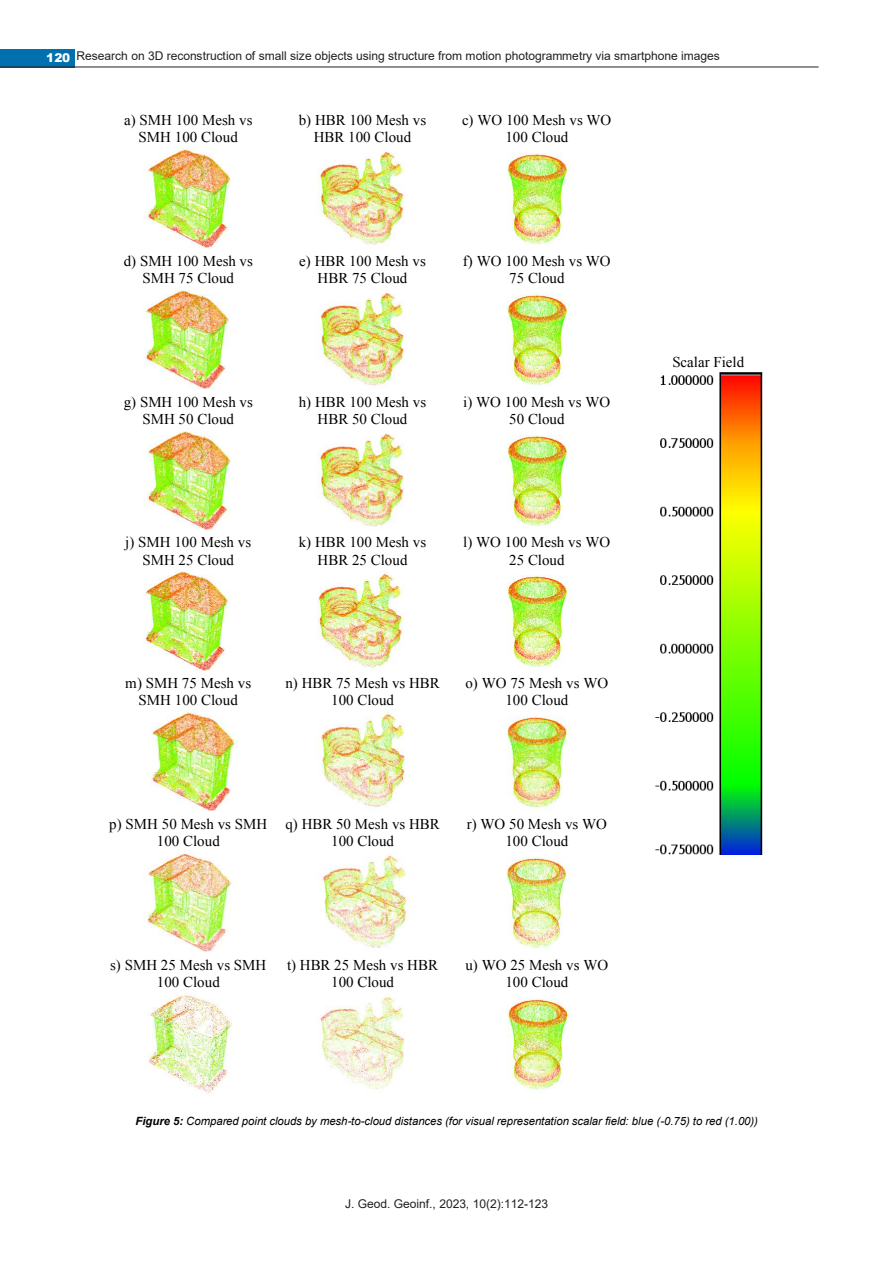
<style>
.page{position:relative;width:893px;height:1263px;background:#fff}
.page>*{position:absolute;margin:0;border:0;box-sizing:border-box;transform-origin:0 0}
.t1{font:15px/17.2px "Times New Roman";color:#000;text-align:center}
.t2{font:12px "Arial";letter-spacing:-.005em;color:#231f20}
.t3{font:italic 11.4px "Arial";color:#000}
.s1{font-weight:900;color:#fff}
.s2{font-weight:700}
</style>
<div class="page">
<div style="left:0;top:49px;width:74px;height:18px;background:#0071ae"></div>
<hr style="left:0;top:67px;width:818px;height:1px;background:#231f20">
<img style="left:147px;top:147px;width:84px;height:101px">
<img style="left:317px;top:151px;width:87px;height:94px">
<img style="left:507px;top:153px;width:64px;height:91px">
<img style="left:655px;top:372px;width:108px;height:482px">
<img style="left:143px;top:286px;width:87px;height:103px">
<img style="left:317px;top:291px;width:87px;height:95px">
<img style="left:507px;top:294px;width:64px;height:91px">
<img style="left:147px;top:429px;width:84px;height:101px">
<img style="left:317px;top:433px;width:87px;height:94px">
<img style="left:507px;top:435px;width:64px;height:91px">
<img style="left:144px;top:569px;width:86px;height:102px">
<img style="left:317px;top:571px;width:87px;height:97px">
<img style="left:507px;top:575px;width:64px;height:92px">
<img style="left:151px;top:712px;width:87px;height:99px">
<img style="left:318px;top:710px;width:87px;height:97px">
<img style="left:507px;top:716px;width:64px;height:92px">
<img style="left:145px;top:849px;width:87px;height:103px">
<img style="left:319px;top:855px;width:90px;height:93px">
<img style="left:506px;top:857px;width:65px;height:92px">
<img style="left:148px;top:990px;width:84px;height:103px">
<img style="left:317px;top:996px;width:88px;height:93px">
<img style="left:507px;top:998px;width:64px;height:92px">
<p class="t2" style="left:46px;top:48px;width:675px"><span class="s1">120</span> Research on 3D reconstruction of small size objects using structure from motion photogrammetry via smartphone images</p>
<p class="t1" style="left:124px;top:112px;width:130px">a) SMH 100 Mesh vs<br>SMH 100 Cloud</p>
<p class="t1" style="left:299px;top:112px;width:129px">b) HBR 100 Mesh vs<br>HBR 100 Cloud</p>
<p class="t1" style="left:462px;top:112px;width:151px">c) WO 100 Mesh vs WO<br>100 Cloud</p>
<p class="t1" style="left:124px;top:253px;width:131px">d) SMH 100 Mesh vs<br>SMH 75 Cloud</p>
<p class="t1" style="left:299px;top:253px;width:128px">e) HBR 100 Mesh vs<br>HBR 75 Cloud</p>
<p class="t1" style="left:463px;top:253px;width:149px">f) WO 100 Mesh vs WO<br>75 Cloud</p>
<p class="t1" style="left:124px;top:393px;width:131px">g) SMH 100 Mesh vs<br>SMH 50 Cloud</p>
<p class="t1" style="left:299px;top:393px;width:129px">h) HBR 100 Mesh vs<br>HBR 50 Cloud</p>
<p class="t1" style="left:463px;top:393px;width:148px">i) WO 100 Mesh vs WO<br>50 Cloud</p>
<p class="t1" style="left:125px;top:534px;width:127px">j) SMH 100 Mesh vs<br>SMH 25 Cloud</p>
<p class="t1" style="left:299px;top:534px;width:129px">k) HBR 100 Mesh vs<br>HBR 25 Cloud</p>
<p class="t1" style="left:463px;top:534px;width:148px">l) WO 100 Mesh vs WO<br>25 Cloud</p>
<p class="t1" style="left:125px;top:675px;width:127px">m) SMH 75 Mesh vs<br>SMH 100 Cloud</p>
<p class="t1" style="left:285px;top:675px;width:156px">n) HBR 75 Mesh vs HBR<br>100 Cloud</p>
<p class="t1" style="left:465px;top:675px;width:144px">o) WO 75 Mesh vs WO<br>100 Cloud</p>
<p class="t1" style="left:109px;top:816px;width:159px">p) SMH 50 Mesh vs SMH<br>100 Cloud</p>
<p class="t1" style="left:285px;top:816px;width:156px">q) HBR 50 Mesh vs HBR<br>100 Cloud</p>
<p class="t1" style="left:467px;top:816px;width:142px">r) WO 50 Mesh vs WO<br>100 Cloud</p>
<p class="t1" style="left:110px;top:956px;width:158px">s) SMH 25 Mesh vs SMH<br>100 Cloud</p>
<p class="t1" style="left:287px;top:956px;width:152px">t) HBR 25 Mesh vs HBR<br>100 Cloud</p>
<p class="t1" style="left:465px;top:956px;width:144px">u) WO 25 Mesh vs WO<br>100 Cloud</p>
<p class="t1" style="left:672px;top:354px;width:73px">Scalar Field</p>
<p class="t3" style="left:136px;top:1114px;width:624px"><span class="s2">Figure 5:</span> Compared point clouds by mesh-to-cloud distances (for visual representation scalar field: blue (-0.75) to red (1.00))</p>
<p class="t2" style="left:345px;top:1195px;width:204px">J. Geod. Geoinf., 2023, 10(2):112-123</p>
</div>
